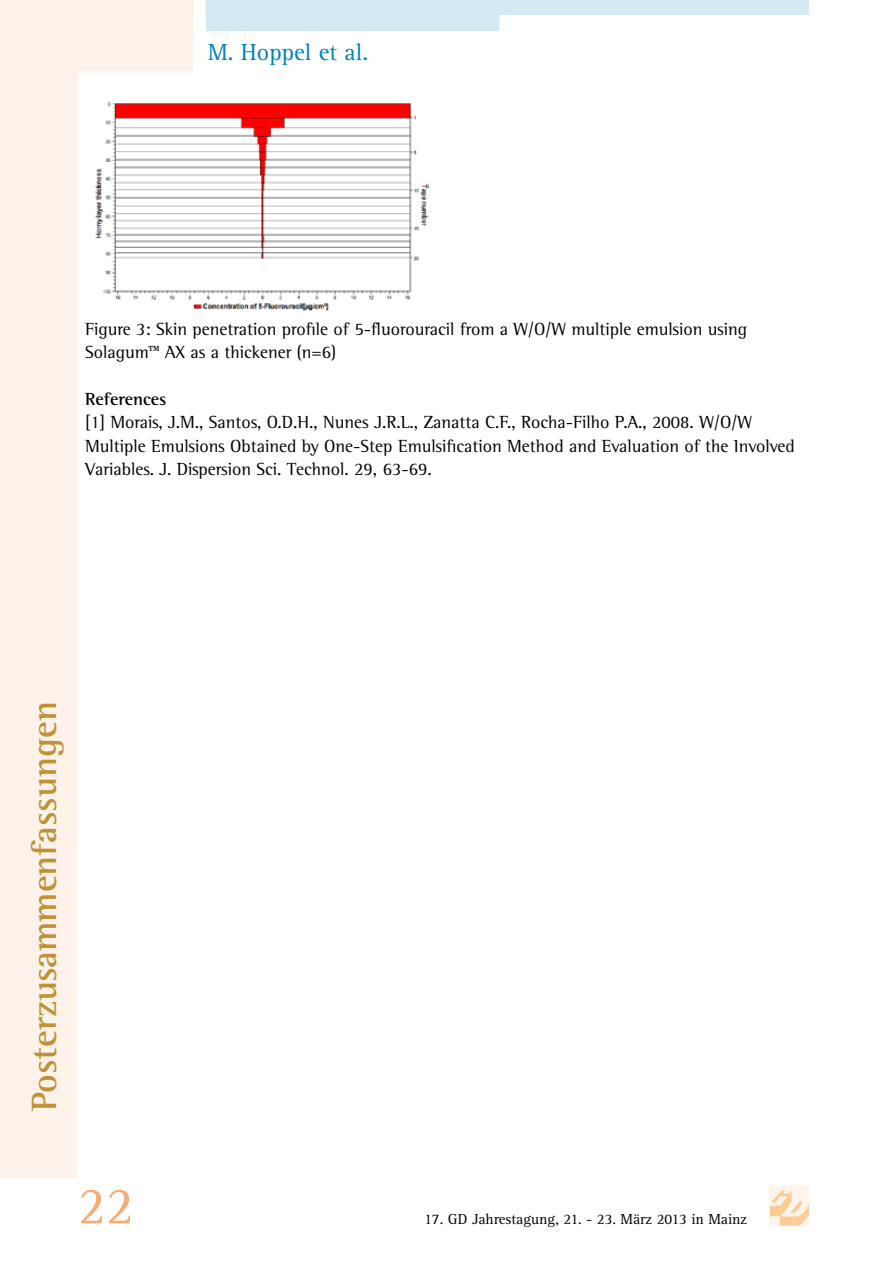
<style>
.page{position:relative;width:893px;height:1263px;background:#fff}
.page>*{position:absolute;margin:0;border:0;box-sizing:border-box;transform-origin:0 0}
.t1{font:54px "Agfa Rotis Serif";color:#f5ac75}
.t2{font:700 36px "Agfa Rotis Semi Serif";color:#bf9237}
.t3{font:24px "Agfa Rotis Serif";color:#0082b8}
.t4{font:18px/23.4px "Agfa Rotis Semi Serif";color:#000}
.t5{font:700 18px "Agfa Rotis Semi Serif";color:#000}
.t6{font:15px "Agfa Rotis Serif";color:#000}
</style>
<div class="page">
<div style="left:770px;top:1186px;width:39px;height:39px;background:#fef4eb"></div>
<svg style="left:770px;top:1190px;width:39px;height:35px"></svg>
<svg style="left:0;top:0;width:194px;height:1178px"></svg>
<div style="left:0;top:0;width:193px;height:17px;background:#fcf2ea"></div>
<svg style="left:206px;top:0;width:603px;height:31px"></svg>
<img style="left:90px;top:101px;width:338px;height:210px">
<h3 class="t3" style="left:208px;top:39px;width:162px">M. Hoppel et al.</h3>
<p class="t4" style="left:85px;top:317px;width:664px">Figure 3: Skin penetration profile of 5-fluorouracil from a W/O/W multiple emulsion using<br>Solagum™ AX as a thickener (n=6)</p>
<p class="t5" style="left:85px;top:388px;width:83px">References</p>
<p class="t4" style="left:85px;top:410px;width:711px">[1] Morais, J.M., Santos, O.D.H., Nunes J.R.L., Zanatta C.F., Rocha-Filho P.A., 2008. W/O/W<br>Multiple Emulsions Obtained by One-Step Emulsification Method and Evaluation of the Involved<br>Variables. J. Dispersion Sci. Technol. 29, 63-69.</p>
<h2 class="t2" style="left:23px;top:1111px;width:411px;rotate:-90deg">Posterzusammenfassungen</h2>
<h1 class="t1" style="left:78px;top:1175px;width:58px">22</h1>
<p class="t6" style="left:424px;top:1210px;width:325px">17. GD Jahrestagung, 21. - 23. März 2013 in Mainz</p>
</div>
